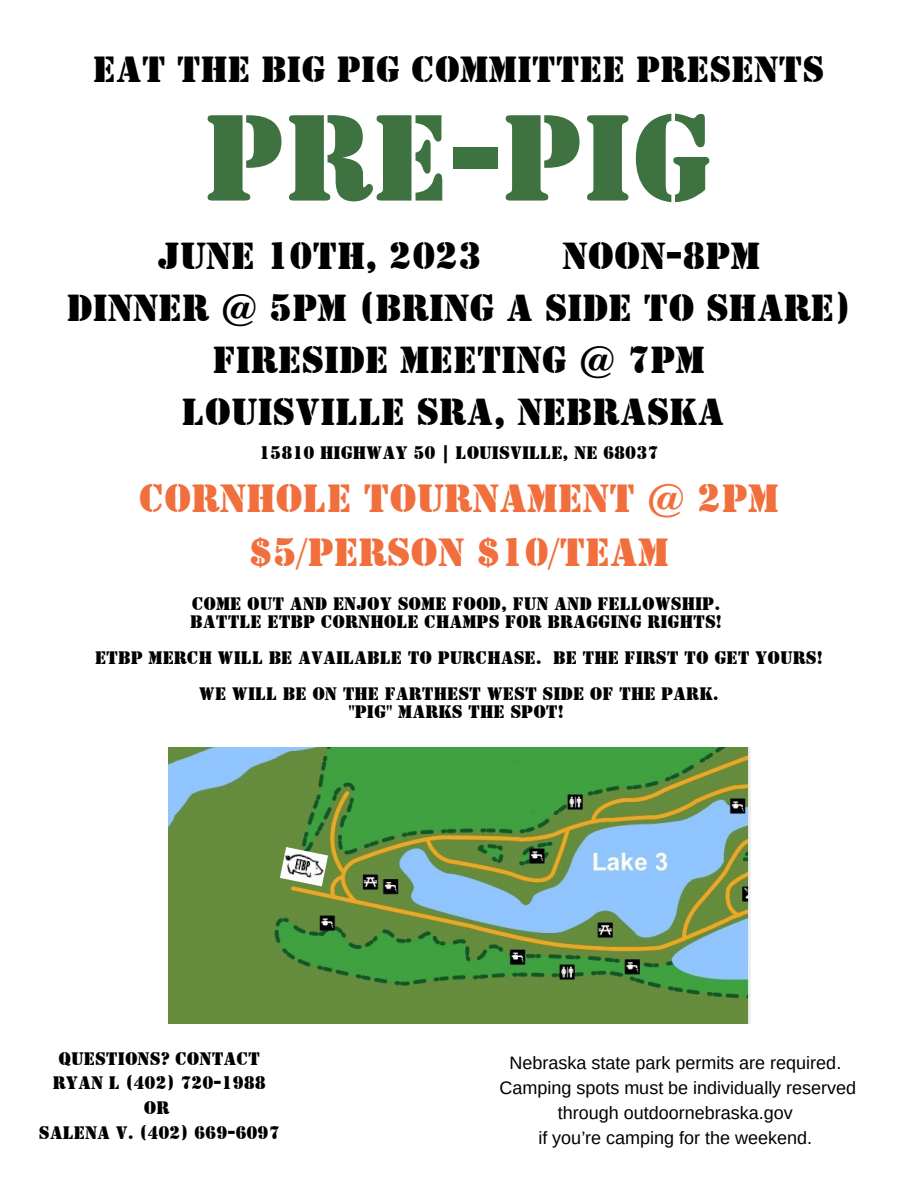
<style>
.page{position:relative;width:918px;height:1188px;background:#fff}
.page>*{position:absolute;margin:0;border:0;box-sizing:border-box;transform-origin:0 0}
.t1{font:120.9px "Stencil BT";color:#3f7241}
.t2{font:39.15px/53.8px "Stencil BT";color:#f16f3c;text-align:center}
.t3{font:37.5px "Stencil BT";color:#000}
.t4{font:36.15px "Stencil BT";color:#000}
.t5{font:18px/24.8px "Stencil BT";color:#000;text-align:center}
.t6{font:18px/24.8px "Arimo";color:#000;text-align:center}
</style>
<div class="page">
<img style="left:168px;top:748px;width:582px;height:276px">
<img style="left:280px;top:847px;width:48px;height:39px">
<h3 class="t4" style="left:93px;top:47px;width:733px">EAT THE BIG PIG COMMITTEE PRESENTS</h3>
<h1 class="t1" style="left:204px;top:84px;width:510px">PRE-PIG</h1>
<h3 class="t3" style="left:157px;top:233px;width:326px">JUNE 10TH, 2023</h3>
<h3 class="t3" style="left:563px;top:233px;width:199px">NOON-8PM</h3>
<h3 class="t3" style="left:67px;top:285px;width:786px">DINNER @ 5PM (BRING A SIDE TO SHARE)</h3>
<h3 class="t3" style="left:213px;top:337px;width:494px">FIRESIDE MEETING @ 7PM</h3>
<h3 class="t3" style="left:182px;top:388px;width:544px">LOUISVILLE SRA, NEBRASKA</h3>
<p class="t5" style="left:259px;top:440px;width:401px">15810 HIGHWAY 50 | LOUISVILLE, NE 68037</p>
<h2 class="t2" style="left:139px;top:471px;width:642px">CORNHOLE TOURNAMENT @ 2PM $5/PERSON $10/TEAM</h2>
<p class="t5" style="left:190px;top:595px;width:533px;line-height:18px;text-align:left">COME OUT AND ENJOY SOME FOOD, FUN AND FELLOWSHIP.<br>BATTLE ETBP CORNHOLE CHAMPS FOR BRAGGING RIGHTS!</p>
<p class="t5" style="left:95px;top:640px;width:729px;line-height:36px">ETBP MERCH WILL BE AVAILABLE TO PURCHASE. BE THE FIRST TO GET YOURS!<br>WE WILL BE ON THE FARTHEST WEST SIDE OF THE PARK.</p>
<p class="t5" style="left:348px;top:699px;width:217px">"PIG" MARKS THE SPOT!</p>
<p class="t5" style="left:39px;top:1046px;width:242px">QUESTIONS? CONTACT<br>RYAN L (402) 720-1988<br>OR<br>SALENA V. (402) 669-6097</p>
<p class="t6" style="left:499px;top:1051px;width:358px">Nebraska state park permits are required.<br>Camping spots must be individually reserved through outdoornebraska.gov<br>if you’re camping for the weekend.</p>
</div>
